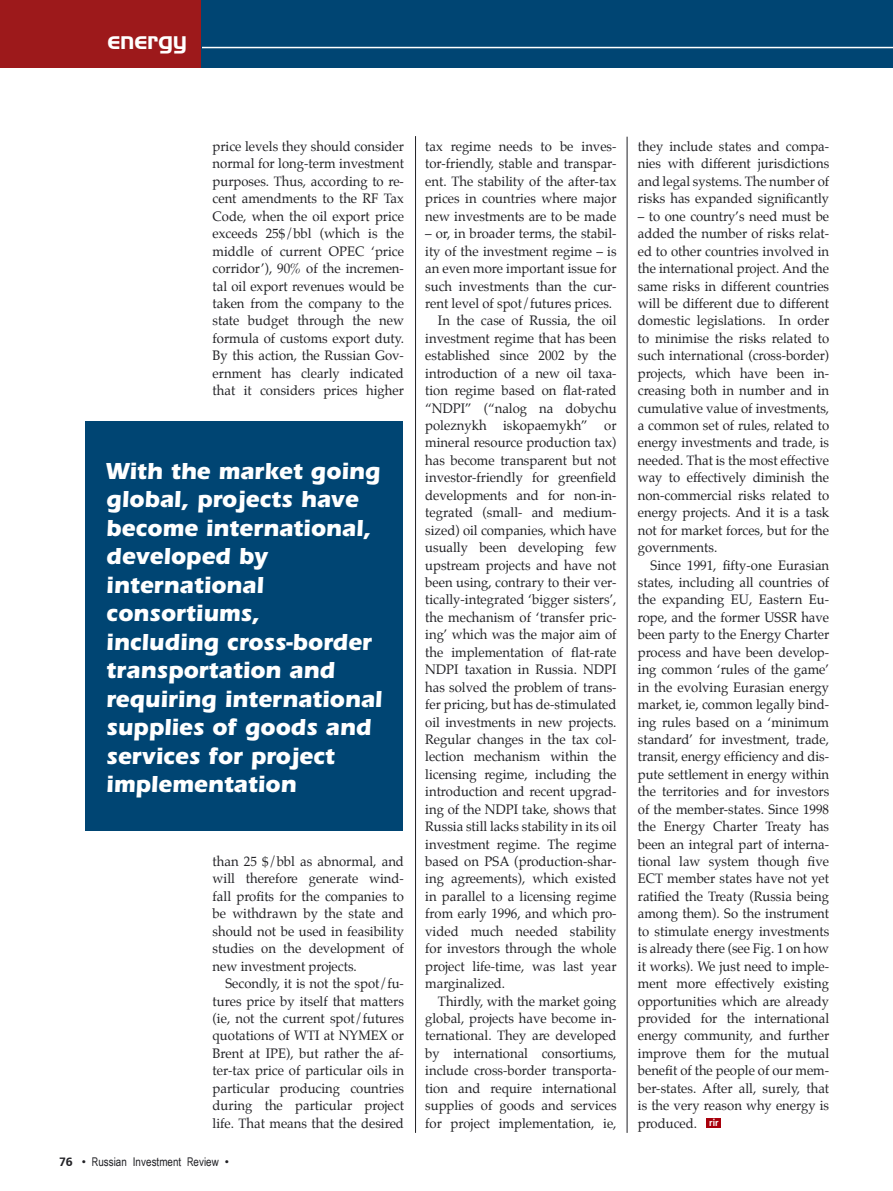
<style>
.page{position:relative;width:893px;height:1191px;background:#fff}
.page>*{position:absolute;margin:0;border:0;box-sizing:border-box;transform-origin:0 0}
.t1{font:700 24px/28.5px "Itc Eras";color:#fff}
.t2{font:24px "Handel Gothic BT";color:#fff}
.t3{font:13.5px/17.4px "Palatino";color:#212125;text-align:justify}
.t4{font:12px "Arial Narrow";color:#212125;scale:.9 1}
.t5{font:9.9px "AXP Free Set C Bold";color:#fff;scale:.91 1}
.s1{font-family:"AXP Free Set C Bold"}
.s2{font-family:"Arial"}
</style>
<div class="page">
<div style="left:0;top:0;width:893px;height:68px;background:#9d191b"></div>
<div style="left:202px;top:0;width:691px;height:68px;background:#004573"></div>
<hr style="left:202px;top:47px;width:691px;height:1px;background:#fff">
<div style="left:707px;top:1118px;width:14px;height:9px;background:#a8000c"></div>
<hr style="left:627px;top:137px;width:1px;height:995px;background:#212125">
<hr style="left:415px;top:136px;width:1px;height:996px;background:#212125">
<div style="left:85px;top:422px;width:318px;height:409px;background:#004573"></div>
<h1 class="t2" style="left:107px;top:26px;width:82px">energy</h1>
<p class="t3" style="left:213px;top:139px;width:193px">price levels they should consider normal for long-term investment purposes. Thus, according to re&shy;cent amendments to the RF Tax Code, when the oil export price exceeds 25$/bbl (which is the middle of current OPEC ‘price corridor’), 90% of the incremen&shy;tal oil export revenues would be taken from the company to the state budget through the new formula of customs export duty.<br>By this action, the Russian Gov&shy;ernment has clearly indicated that it considers prices higher</p>
<p class="t1" style="left:106px;top:456px;width:277px">With the market going global, projects have become international, developed by international consortiums,<br>including cross-border transportation and requiring international supplies of goods and services for project implementation</p>
<p class="t3" style="left:213px;top:854px;width:193px">than 25 $/bbl as abnormal, and will therefore generate wind&shy;fall profits for the companies to be withdrawn by the state and should not be used in feasibility studies on the development of new investment projects.</p>
<p class="t3" style="left:213px;top:976px;width:193px;text-indent:13px">Secondly, it is not the spot/fu&shy;tures price by itself that matters (ie, not the current spot/futures quotations of WTI at NYMEX or Brent at IPE), but rather the af&shy;ter-tax price of particular oils in particular producing countries during the particular project life. That means that the desired</p>
<p class="t4" style="left:60px;top:1155px;width:190px"><span class="s1">76</span> <span class="s2">•</span> Russian Investment Review <span class="s2">•</span></p>
<p class="t3" style="left:425px;top:139px;width:193px">tax regime needs to be inves&shy;tor-friendly, stable and transpar&shy;ent. The stability of the after-tax prices in countries where major new investments are to be made</p>
<p class="t3" style="left:425px;top:226px;width:193px">– or, in broader terms, the stabil&shy;ity of the investment regime – is an even more important issue for such investments than the cur&shy;rent level of spot/futures prices.</p>
<p class="t3" style="left:425px;top:313px;width:193px;text-indent:13px">In the case of Russia, the oil investment regime that has been established since 2002 by the introduction of a new oil taxa&shy;tion regime based on flat-rated “NDPI” (“nalog na dobychu poleznykh iskopaemykh” or mineral resource production tax) has become transparent but not investor-friendly for greenfield developments and for non-in&shy;tegrated (small- and medium&shy;sized) oil companies, which have usually been developing few upstream projects and have not been using, contrary to their ver&shy;tically-integrated ‘bigger sisters’, the mechanism of ‘transfer pric&shy;ing’ which was the major aim of the implementation of flat-rate NDPI taxation in Russia. NDPI has solved the problem of trans&shy;fer pricing, but has de-stimulated oil investments in new projects.<br>Regular changes in the tax col&shy;lection mechanism within the licensing regime, including the introduction and recent upgrad&shy;ing of the NDPI take, shows that Russia still lacks stability in its oil investment regime. The regime based on PSA (production-shar&shy;ing agreements), which existed in parallel to a licensing regime from early 1996, and which pro&shy;vided much needed stability for investors through the whole project life-time, was last year marginalized.</p>
<p class="t3" style="left:425px;top:993px;width:193px;text-indent:13px">Thirdly, with the market going global, projects have become in&shy;ternational. They are developed by international consortiums, include cross-border transporta&shy;tion and require international supplies of goods and services for project implementation, ie,</p>
<p class="t3" style="left:638px;top:139px;width:193px">they include states and compa&shy;nies with different jurisdictions and legal systems. The number of risks has expanded significantly</p>
<p class="t3" style="left:638px;top:209px;width:193px">– to one country’s need must be added the number of risks relat&shy;ed to other countries involved in the international project. And the same risks in different countries will be different due to different domestic legislations. In order to minimise the risks related to such international (cross-border) projects, which have been in&shy;creasing both in number and in cumulative value of investments, a common set of rules, related to energy investments and trade, is needed. That is the most effective way to effectively diminish the non-commercial risks related to energy projects. And it is a task not for market forces, but for the governments.</p>
<p class="t3" style="left:638px;top:557px;width:193px;text-indent:13px">Since 1991, fifty-one Eurasian states, including all countries of the expanding EU, Eastern Eu&shy;rope, and the former USSR have been party to the Energy Charter process and have been develop&shy;ing common ‘rules of the game’ in the evolving Eurasian energy market, ie, common legally bind&shy;ing rules based on a ‘minimum standard’ for investment, trade, transit, energy efficiency and dis&shy;pute settlement in energy within the territories and for investors of the member-states. Since 1998 the Energy Charter Treaty has been an integral part of interna&shy;tional law system though five ECT member states have not yet ratified the Treaty (Russia being among them). So the instrument to stimulate energy investments is already there (see Fig. 1 on how it works). We just need to imple&shy;ment more effectively existing opportunities which are already provided for the international energy community, and further improve them for the mutual benefit of the people of our mem&shy;ber-states. After all, surely, that is the very reason why energy is produced.</p>
<p class="t5" style="left:709px;top:1117px;width:12px">rir</p>
</div>
